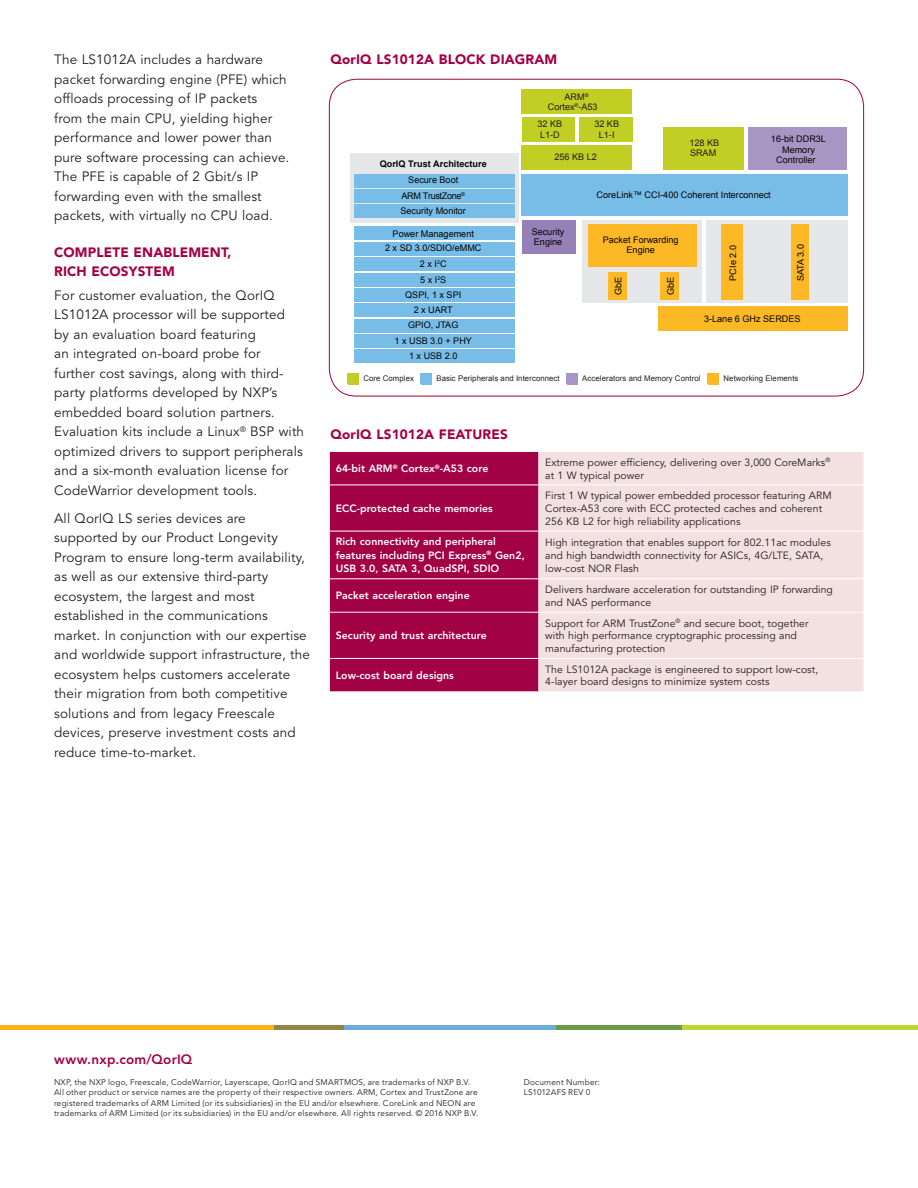
<style>
.page{position:relative;width:918px;height:1188px;background:#fff}
.page>*{position:absolute;margin:0;border:0;box-sizing:border-box;transform-origin:0 0}
._6-NXP_Body_Text_Sub{font:13.5px/19.5px "Avenir LT Std";letter-spacing:.01em;color:#231f20}
._4-NXP_Body_Text_Hea{font:900 13.5px "Avenir LT Std";letter-spacing:.01em;color:#a30146}
._0-NXP_Body_Text{font:900 13.5px/19.5px "Avenir LT Std";letter-spacing:.01em;color:#a30146}
.disclaimer_heading{font:800 13.5px "Avenir LT Std";letter-spacing:.015em;color:#a30146}
._9-NXP_Table_Body_Te{font:10.5px/12.8px "Avenir LT Std";letter-spacing:.005em;color:#231f20}
.NXP_Table_Subhead_FL{font:800 10.5px/13.5px "Avenir LT Std";letter-spacing:.005em;color:#fff}
.t1{font:9.15px/10.4px "Arial";color:#050504;text-align:center}
.t2{font:9.15px/10.4px "Arial";color:#231f20}
.t3{font:700 9.15px "Arial";color:#050504}
.t4{font:9.15px "Arial";letter-spacing:-.035em;color:#050504}
.NXP_Boilerplate{font:8.25px/10.5px "Avenir LT Std";letter-spacing:.025em;color:#231f20}
.t5{font:7.8px "Arial";letter-spacing:.01em;color:#231f20}
</style>
<div class="page">
<div style="left:348px;top:373px;width:11px;height:11px;background:#c1ce23"></div>
<div style="left:421px;top:373px;width:11px;height:11px;background:#78bde8"></div>
<div style="left:567px;top:373px;width:11px;height:11px;background:#a895c3"></div>
<div style="left:708px;top:373px;width:11px;height:11px;background:#fcb825"></div>
<div style="left:350px;top:153px;width:168px;height:70px;background:#e6e7e9"></div>
<div style="left:582px;top:220px;width:120px;height:83px;background:#e6e7e9"></div>
<div style="left:521px;top:174px;width:327px;height:41px;background:#78bde8"></div>
<div style="left:354px;top:174px;width:161px;height:13px;background:#78bde8"></div>
<div style="left:354px;top:189px;width:161px;height:14px;background:#78bde8"></div>
<div style="left:354px;top:227px;width:161px;height:13px;background:#78bde8"></div>
<div style="left:354px;top:242px;width:161px;height:13px;background:#78bde8"></div>
<div style="left:354px;top:258px;width:161px;height:13px;background:#78bde8"></div>
<div style="left:354px;top:273px;width:161px;height:13px;background:#78bde8"></div>
<div style="left:354px;top:288px;width:161px;height:13px;background:#78bde8"></div>
<div style="left:354px;top:304px;width:161px;height:13px;background:#78bde8"></div>
<div style="left:748px;top:128px;width:99px;height:42px;background:#a895c3"></div>
<div style="left:663px;top:127px;width:81px;height:43px;background:#c1ce23"></div>
<div style="left:354px;top:319px;width:161px;height:13px;background:#78bde8"></div>
<div style="left:522px;top:220px;width:54px;height:34px;background:#9580b7"></div>
<div style="left:522px;top:145px;width:110px;height:25px;background:#c1ce23"></div>
<div style="left:522px;top:90px;width:110px;height:24px;background:#c1ce23"></div>
<div style="left:522px;top:118px;width:52px;height:24px;background:#c1ce23"></div>
<div style="left:579px;top:118px;width:53px;height:24px;background:#c1ce23"></div>
<div style="left:354px;top:334px;width:161px;height:14px;background:#78bde8"></div>
<div style="left:707px;top:220px;width:141px;height:83px;background:#e6e7e9"></div>
<div style="left:659px;top:307px;width:189px;height:24px;background:#fcb825"></div>
<div style="left:721px;top:224px;width:21px;height:75px;background:#fcb825"></div>
<div style="left:588px;top:224px;width:109px;height:43px;background:#fcb825"></div>
<div style="left:791px;top:224px;width:17px;height:75px;background:#fcb825"></div>
<div style="left:660px;top:272px;width:19px;height:27px;background:#fcb825"></div>
<div style="left:608px;top:272px;width:19px;height:27px;background:#fcb825"></div>
<div style="left:354px;top:350px;width:161px;height:13px;background:#78bde8"></div>
<div style="left:354px;top:205px;width:161px;height:13px;background:#78bde8"></div>
<hr style="left:344px;top:1025px;width:212px;height:4px;background:#6cacdd">
<hr style="left:0;top:1025px;width:274px;height:4px;background:#fbb316">
<hr style="left:274px;top:1025px;width:70px;height:4px;background:#928547">
<hr style="left:681px;top:1025px;width:237px;height:4px;background:#bed630">
<hr style="left:556px;top:1025px;width:125px;height:4px;background:#6c9b46">
<div style="left:330px;top:452px;width:209px;height:239px;background:#a30146"></div>
<div style="left:540px;top:452px;width:324px;height:239px;background:#f3e0e0"></div>
<hr style="left:329px;top:485px;width:210px;height:1px;background:#fff">
<hr style="left:539px;top:485px;width:325px;height:1px;background:#fff">
<hr style="left:329px;top:531px;width:210px;height:1px;background:#fff">
<hr style="left:539px;top:531px;width:325px;height:1px;background:#fff">
<hr style="left:329px;top:578px;width:210px;height:1px;background:#fff">
<hr style="left:539px;top:578px;width:325px;height:1px;background:#fff">
<hr style="left:329px;top:612px;width:210px;height:1px;background:#fff">
<hr style="left:539px;top:612px;width:325px;height:1px;background:#fff">
<hr style="left:329px;top:658px;width:210px;height:1px;background:#fff">
<hr style="left:539px;top:658px;width:325px;height:1px;background:#fff">
<p class="_6-NXP_Body_Text_Sub" style="left:54px;top:50px;width:237px">The LS1012A includes a hardware packet forwarding engine (PFE) which offloads processing of IP packets<br>from the main CPU, yielding higher performance and lower power than pure software processing can achieve.<br>The PFE is capable of 2 Gbit/s IP forwarding even with the smallest packets, with virtually no CPU load.</p>
<p class="_0-NXP_Body_Text" style="left:54px;top:242px;width:179px">COMPLETE ENABLEMENT,<br>RICH ECOSYSTEM</p>
<p class="_6-NXP_Body_Text_Sub" style="left:54px;top:286px;width:251px">For customer evaluation, the QorIQ LS1012A processor will be supported<br>by an evaluation board featuring<br>an integrated on-board probe for further cost savings, along with third&shy;party platforms developed by NXP’s embedded board solution partners.<br>Evaluation kits include a Linux<sup>®</sup> BSP with optimized drivers to support peripherals and a six-month evaluation license for CodeWarrior development tools.</p>
<p class="_6-NXP_Body_Text_Sub" style="left:54px;top:509px;width:257px">All QorIQ LS series devices are supported by our Product Longevity Program to ensure long-term availability, as well as our extensive third-party ecosystem, the largest and most established in the communications market. In conjunction with our expertise and worldwide support infrastructure, the ecosystem helps customers accelerate their migration from both competitive solutions and from legacy Freescale devices, preserve investment costs and reduce time-to-market.</p>
<p class="_4-NXP_Body_Text_Hea" style="left:330px;top:51px;width:228px">QorIQ LS1012A BLOCK DIAGRAM</p>
<p class="t3" style="left:380px;top:158px;width:109px">QorIQ Trust Architecture</p>
<p class="t4" style="left:401px;top:190px;width:65px">ARM TrustZone<sup>®</sup></p>
<p class="t1" style="left:385px;top:226px;width:98px;line-height:14.7px">Power Management<br>2 x SD 3.0/SDIO/eMMC</p>
<p class="t1" style="left:405px;top:256px;width:58px;line-height:15.3px">2 x I<sup>2</sup>C<br>5 x I<sup>2</sup>S<br>QSPI, 1 x SPI<br>2 x UART</p>
<p class="t1" style="left:408px;top:175px;width:51px">Secure Boot</p>
<p class="t1" style="left:400px;top:206px;width:67px">Security Monitor</p>
<p class="t1" style="left:408px;top:320px;width:52px">GPIO, JTAG</p>
<p class="t1" style="left:394px;top:335px;width:79px">1 x USB 3.0 + PHY</p>
<p class="t1" style="left:409px;top:351px;width:50px">1 x USB 2.0</p>
<p class="t2" style="left:548px;top:91px;width:51px;text-indent:17px">ARM<sup>®<br></sup>Cortex<sup>®</sup>-A53</p>
<p class="t2" style="left:538px;top:119px;width:26px">32 KB<br>L1-D</p>
<p class="t2" style="left:594px;top:119px;width:26px;text-align:center">32 KB<br>L1-I</p>
<p class="t2" style="left:554px;top:151px;width:44px">256 KB L2</p>
<p class="t2" style="left:689px;top:137px;width:31px">128 KB<br>SRAM</p>
<p class="t1" style="left:771px;top:134px;width:57px">16-bit DDR3L<br>Memory<br>Controller</p>
<p class="t1" style="left:532px;top:226px;width:34px;text-align:left">Security<br>Engine</p>
<p class="t1" style="left:597px;top:190px;width:176px">CoreLink™ CCI-400 Coherent Interconnect</p>
<p class="t1" style="left:603px;top:234px;width:77px">Packet Forwarding<br>Engine</p>
<p class="t1" style="left:796px;top:281px;width:39px;rotate:-90deg">SATA 3.0</p>
<p class="t1" style="left:613px;top:295px;width:20px;rotate:-90deg">GbE</p>
<p class="t1" style="left:666px;top:295px;width:20px;rotate:-90deg">GbE</p>
<p class="t1" style="left:728px;top:281px;width:37px;rotate:-90deg">PCIe 2.0</p>
<p class="t1" style="left:704px;top:313px;width:98px">3-Lane 6 GHz SERDES</p>
<p class="t5" style="left:363px;top:373px;width:52px">Core Complex</p>
<p class="t5" style="left:436px;top:373px;width:125px">Basic Peripherals and Interconnect</p>
<p class="t5" style="left:582px;top:373px;width:120px">Accelerators and Memory Control</p>
<p class="t5" style="left:724px;top:373px;width:76px">Networking Elements</p>
<p class="_4-NXP_Body_Text_Hea" style="left:330px;top:426px;width:179px">QorIQ LS1012A FEATURES</p>
<p class="NXP_Table_Subhead_FL" style="left:336px;top:462px;width:154px">64-bit ARM<sup>®</sup> Cortex<sup>®</sup>-A53 core</p>
<p class="_9-NXP_Table_Body_Te" style="left:545px;top:456px;width:287px">Extreme power efficiency, delivering over 3,000 CoreMarks<sup>® </sup>at 1 W typical power</p>
<p class="NXP_Table_Subhead_FL" style="left:336px;top:502px;width:159px">ECC-protected cache memories</p>
<p class="_9-NXP_Table_Body_Te" style="left:545px;top:489px;width:288px">First 1 W typical power embedded processor featuring ARM<br>Cortex-A53 core with ECC protected caches and coherent<br>256 KB L2 for high reliability applications</p>
<p class="NXP_Table_Subhead_FL" style="left:336px;top:535px;width:191px">Rich connectivity and peripheral features including PCI Express<sup>®</sup> Gen2,<br>USB 3.0, SATA 3, QuadSPI, SDIO</p>
<p class="_9-NXP_Table_Body_Te" style="left:545px;top:536px;width:287px">High integration that enables support for 802.11ac modules and high bandwidth connectivity for ASICs, 4G/LTE, SATA, low-cost NOR Flash</p>
<p class="NXP_Table_Subhead_FL" style="left:336px;top:589px;width:135px">Packet acceleration engine</p>
<p class="_9-NXP_Table_Body_Te" style="left:545px;top:583px;width:289px">Delivers hardware acceleration for outstanding IP forwarding and NAS performance</p>
<p class="NXP_Table_Subhead_FL" style="left:336px;top:629px;width:153px">Security and trust architecture</p>
<p class="_9-NXP_Table_Body_Te" style="left:545px;top:617px;width:265px">Support for ARM TrustZone<sup>®</sup> and secure boot, together with high performance cryptographic processing and manufacturing protection</p>
<p class="NXP_Table_Subhead_FL" style="left:336px;top:669px;width:120px">Low-cost board designs</p>
<p class="_9-NXP_Table_Body_Te" style="left:545px;top:663px;width:275px">The LS1012A package is engineered to support low-cost,<br>4-layer board designs to minimize system costs</p>
<p class="disclaimer_heading" style="left:54px;top:1051px;width:140px">www.nxp.com/QorIQ</p>
<p class="NXP_Boilerplate" style="left:54px;top:1077px;width:426px">NXP, the NXP logo, Freescale, CodeWarrior, Layerscape, QorIQ and SMARTMOS, are trademarks of NXP B.V.<br>All other product or service names are the property of their respective owners. ARM, Cortex and TrustZone are registered trademarks of ARM Limited (or its subsidiaries) in the EU and/or elsewhere. CoreLink and NEON are trademarks of ARM Limited (or its subsidiaries) in the EU and/or elsewhere. All rights reserved. © 2016 NXP B.V.</p>
<p class="NXP_Boilerplate" style="left:524px;top:1077px;width:78px">Document Number:<br>LS1012AFS REV 0</p>
</div>
